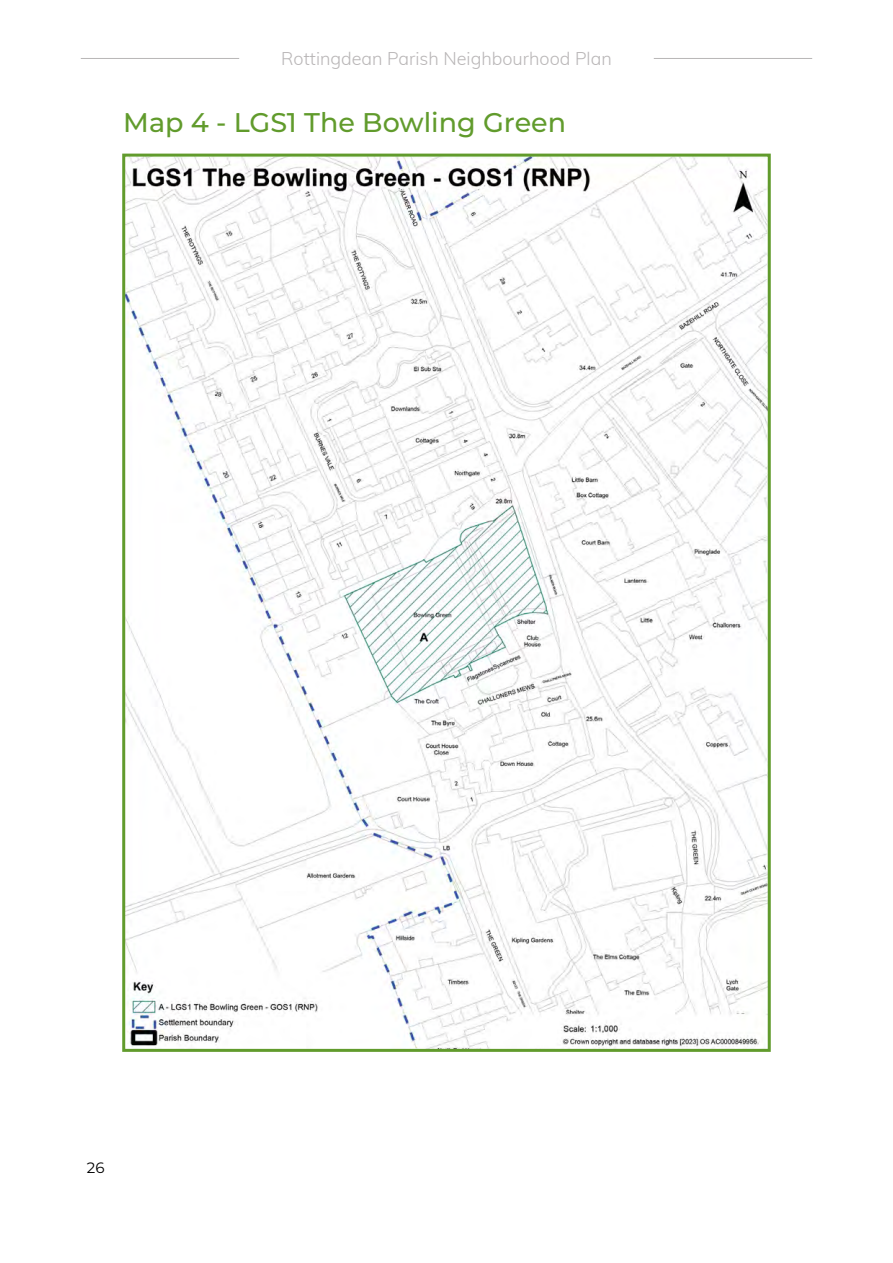
<style>
.page{position:relative;width:893px;height:1263px;background:#fff}
.page>*{position:absolute;margin:0;border:0;box-sizing:border-box;transform-origin:0 0}
.t1{font:500 27px "Montserrat";color:#619b2c}
.t2{font:300 18px "Muli";color:#b9b6b7}
.t3{font:15px "Montserrat";color:#000}
</style>
<div class="page">
<img style="left:126px;top:158px;width:641px;height:890px">
<div style="left:122px;top:154px;width:649px;height:898px;border:3px solid #619b2c"></div>
<hr style="left:81px;top:58px;width:158px;height:1px;background:#b9b6b7">
<hr style="left:654px;top:58px;width:158px;height:1px;background:#b9b6b7">
<p class="t2" style="left:281px;top:45px;width:332px">Rottingdean Parish Neighbourhood Plan</p>
<h1 class="t1" style="left:123px;top:104px;width:444px">Map 4 - LGS1 The Bowling Green</h1>
<p class="t3" style="left:87px;top:1158px;width:19px">26</p>
</div>
